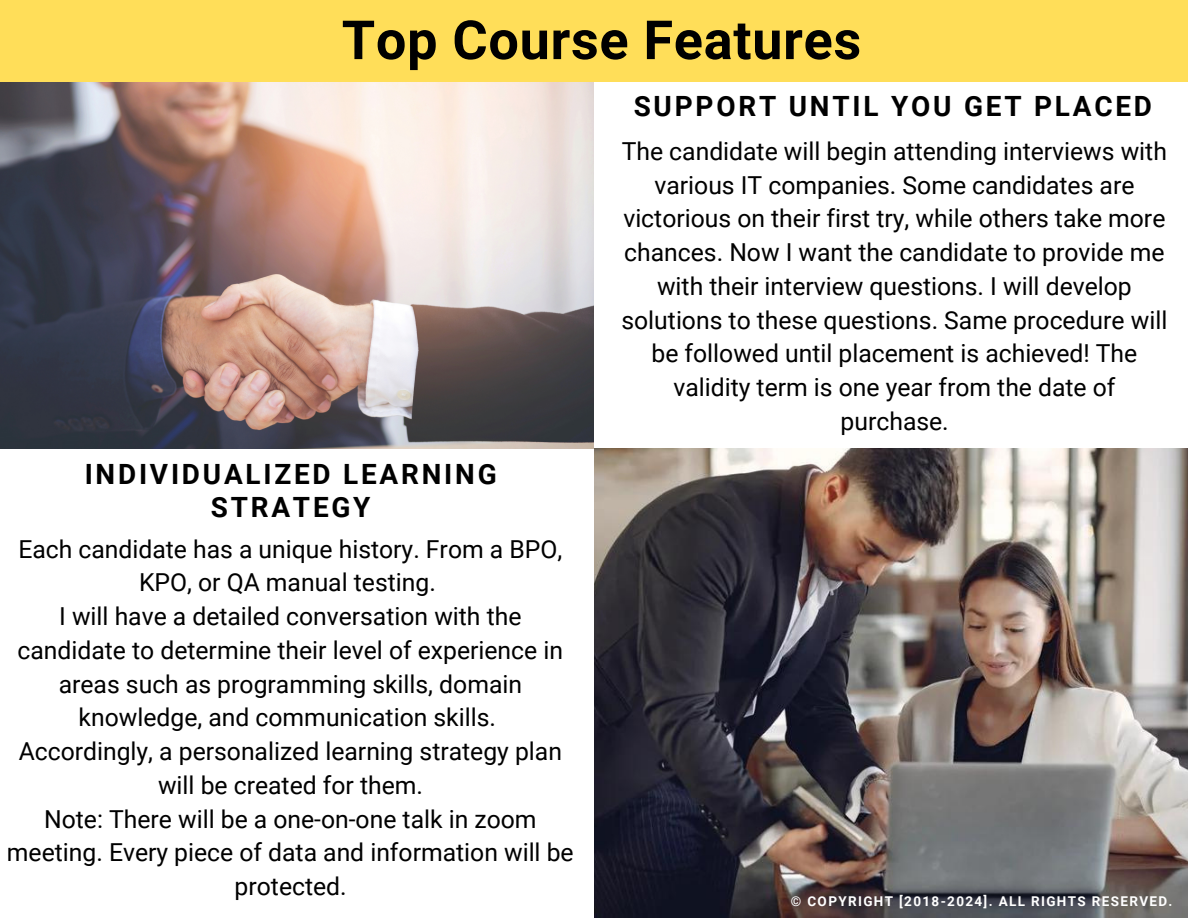
<style>
.page{position:relative;width:1188px;height:918px;background:#fff}
.page>*{position:absolute;margin:0;border:0;box-sizing:border-box;transform-origin:0 0}
.t1{font:700 54px "Roboto";letter-spacing:.015em;color:#000}
.t2{font:700 27.9px/33.8px "Roboto";letter-spacing:.1em;color:#000;text-align:center}
.t3{font:24.75px/33.8px "Roboto";color:#000;text-align:center}
.t4{font:700 13.5px "Roboto";letter-spacing:.1em;color:#fff}
</style>
<div class="page">
<img style="left:0;top:81px;width:594px;height:368px">
<div style="left:0;top:0;width:1188px;height:81px;background:#ffde59"></div>
<img style="left:594px;top:449px;width:594px;height:469px">
<p class="t1" style="left:342px;top:9px;width:521px">Top Course Features</p>
<p class="t2" style="left:634px;top:90px;width:520px">SUPPORT UNTIL YOU GET PLACED</p>
<p class="t2" style="left:85px;top:457px;width:413px">INDIVIDUALIZED LEARNING<br>STRATEGY</p>
<p class="t3" style="left:18px;top:532px;width:545px">Each candidate has a unique history. From a BPO,<br>KPO, or QA manual testing.</p>
<p class="t3" style="left:18px;top:600px;width:547px">I will have a detailed conversation with the candidate to determine their level of experience in areas such as programming skills, domain knowledge, and communication skills.</p>
<p class="t3" style="left:19px;top:735px;width:545px">Accordingly, a personalized learning strategy plan will be created for them.</p>
<p class="t3" style="left:7px;top:802px;width:568px">Note: There will be a one-on-one talk in zoom meeting. Every piece of data and information will be protected.</p>
<p class="t3" style="left:621px;top:135px;width:547px">The candidate will begin attending interviews with various IT companies. Some candidates are victorious on their first try, while others take more chances. Now I want the candidate to provide me with their interview questions. I will develop solutions to these questions. Same procedure will be followed until placement is achieved! The validity term is one year from the date of purchase.</p>
<p class="t4" style="left:791px;top:893px;width:383px">© COPYRIGHT [2018-2024]. ALL RIGHTS RESERVED.</p>
</div>
